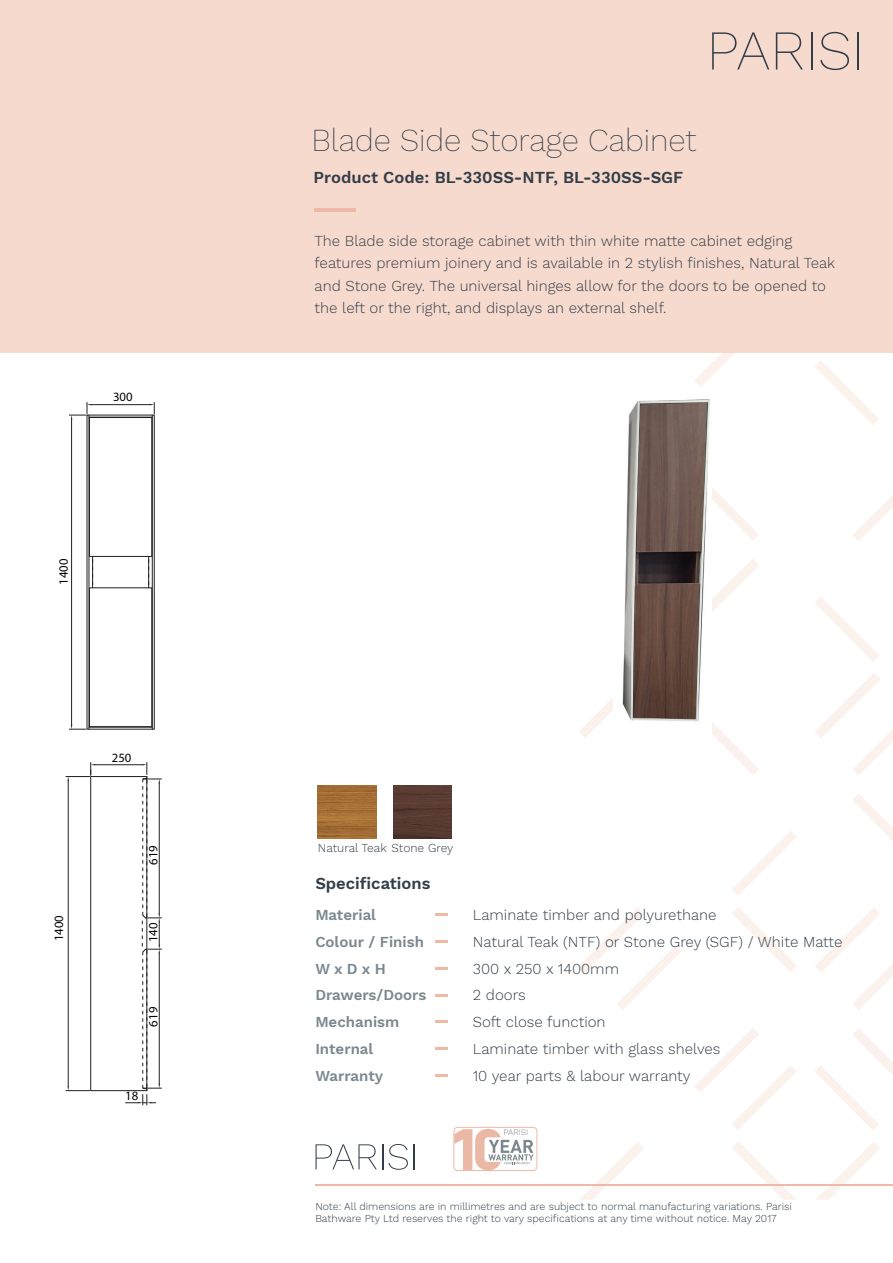
<style>
.page{position:relative;width:893px;height:1263px;background:#fff}
.page>*{position:absolute;margin:0;border:0;box-sizing:border-box;transform-origin:0 0}
.t1{font:200 31.5px "Work Sans";color:#323d48}
.t2{font:600 16.5px "Work Sans";color:#323d48}
.t3{font:300 15px/22.5px "Work Sans";color:#323d48}
.t4{font:600 15px "Work Sans";color:#7c888f}
.t5{font:12.75px "Myriad Pro";color:#040503}
.t6{font:300 12px "Work Sans";color:#323d48}
.t7{font:300 10.5px/12.6px "Work Sans";color:#323d48}
.t8{font:300 8.4px "Work Sans";color:#7c868d}
</style>
<div class="page">
<svg style="left:732px;top:831px;width:64px;height:64px"></svg>
<svg style="left:815px;top:673px;width:78px;height:102px"></svg>
<svg style="left:711px;top:722px;width:48px;height:53px"></svg>
<svg style="left:853px;top:794px;width:40px;height:47px"></svg>
<svg style="left:712px;top:559px;width:47px;height:53px"></svg>
<svg style="left:853px;top:495px;width:40px;height:46px"></svg>
<svg style="left:712px;top:488px;width:47px;height:52px"></svg>
<svg style="left:815px;top:597px;width:64px;height:64px"></svg>
<svg style="left:694px;top:353px;width:40px;height:34px"></svg>
<svg style="left:815px;top:360px;width:64px;height:65px"></svg>
<svg style="left:816px;top:1142px;width:64px;height:57px"></svg>
<svg style="left:732px;top:1142px;width:64px;height:57px"></svg>
<svg style="left:694px;top:1028px;width:103px;height:102px"></svg>
<svg style="left:815px;top:908px;width:78px;height:102px"></svg>
<svg style="left:732px;top:907px;width:65px;height:65px"></svg>
<svg style="left:815px;top:1028px;width:78px;height:102px"></svg>
<svg style="left:579px;top:698px;width:34px;height:40px"></svg>
<svg style="left:579px;top:1142px;width:65px;height:57px"></svg>
<svg style="left:579px;top:908px;width:102px;height:102px"></svg>
<div style="left:0;top:0;width:893px;height:353px;background:#f7dace"></div>
<svg style="left:435px;top:914px;width:13px;height:2px"></svg>
<svg style="left:435px;top:940px;width:13px;height:3px"></svg>
<svg style="left:435px;top:967px;width:13px;height:2px"></svg>
<svg style="left:435px;top:994px;width:13px;height:2px"></svg>
<svg style="left:435px;top:1021px;width:13px;height:2px"></svg>
<svg style="left:435px;top:1048px;width:13px;height:2px"></svg>
<svg style="left:435px;top:1074px;width:13px;height:2px"></svg>
<hr style="left:315px;top:1184px;width:578px;height:1px;background:#eeb9a6">
<svg style="left:316px;top:1144px;width:92px;height:26px"></svg>
<svg style="left:414px;top:1144px;width:1px;height:25px"></svg>
<hr style="left:314px;top:208px;width:42px;height:4px;background:#eeb9a6">
<svg style="left:712px;top:32px;width:57px;height:38px"></svg>
<svg style="left:776px;top:32px;width:27px;height:38px"></svg>
<hr style="left:811px;top:32px;width:1px;height:38px;background:#323d48">
<svg style="left:820px;top:32px;width:29px;height:38px"></svg>
<hr style="left:857px;top:32px;width:2px;height:38px;background:#323d48">
<svg style="left:453px;top:1127px;width:84px;height:44px"></svg>
<img style="left:318px;top:785px;width:58px;height:53px">
<img style="left:393px;top:785px;width:58px;height:53px">
<img style="left:622px;top:399px;width:88px;height:323px">
<hr style="left:91px;top:404px;width:59px;height:1px;background:#231f20">
<hr style="left:152px;top:415px;width:1px;height:314px;background:#231f20">
<hr style="left:89px;top:415px;width:1px;height:314px;background:#231f20">
<div style="left:87px;top:415px;width:68px;height:314px;border:1px solid #231f20"></div>
<svg style="left:150px;top:402px;width:5px;height:12px"></svg>
<hr style="left:71px;top:420px;width:1px;height:305px;background:#231f20">
<svg style="left:69px;top:402px;width:22px;height:18px"></svg>
<svg style="left:69px;top:725px;width:17px;height:5px"></svg>
<div style="left:89px;top:587px;width:63px;height:140px;border:1px solid #231f20"></div>
<div style="left:89px;top:417px;width:63px;height:140px;border:1px solid #231f20"></div>
<hr style="left:89px;top:727px;width:63px;height:1px;background:#231f20">
<hr style="left:89px;top:417px;width:63px;height:1px;background:#231f20">
<hr style="left:92px;top:556px;width:1px;height:32px;background:#231f20">
<hr style="left:148px;top:556px;width:1px;height:32px;background:#231f20">
<div style="left:90px;top:776px;width:57px;height:315px;border:1px solid #231f20"></div>
<hr style="left:95px;top:764px;width:47px;height:1px;background:#231f20">
<hr style="left:68px;top:781px;width:1px;height:305px;background:#231f20">
<svg style="left:66px;top:1086px;width:24px;height:5px"></svg>
<svg style="left:126px;top:762px;width:35px;height:343px"></svg>
<svg style="left:66px;top:762px;width:29px;height:19px"></svg>
<p class="t5" style="left:113px;top:389px;width:21px">300</p>
<p class="t5" style="left:56px;top:585px;width:28px;rotate:-90deg">1400</p>
<p class="t5" style="left:112px;top:749px;width:21px">250</p>
<p class="t5" style="left:145px;top:865px;width:21px;rotate:-90deg">619</p>
<p class="t5" style="left:51px;top:941px;width:28px;rotate:-90deg">1400</p>
<p class="t5" style="left:145px;top:942px;width:21px;rotate:-90deg">140</p>
<p class="t5" style="left:145px;top:1026px;width:21px;rotate:-90deg">619</p>
<p class="t5" style="left:125px;top:1088px;width:15px">18</p>
<h1 class="t1" style="left:311px;top:121px;width:386px">Blade Side Storage Cabinet</h1>
<p class="t2" style="left:314px;top:168px;width:371px">Product Code: BL-330SS-NTF, BL-330SS-SGF</p>
<p class="t3" style="left:315px;top:230px;width:522px">The Blade side storage cabinet with thin white matte cabinet edging features premium joinery and is available in 2 stylish finishes, Natural Teak and Stone Grey. The universal hinges allow for the doors to be opened to the left or the right, and displays an external shelf.</p>
<p class="t6" style="left:318px;top:841px;width:137px">Natural Teak Stone Grey</p>
<p class="t2" style="left:315px;top:874px;width:117px">Specifications</p>
<p class="t4" style="left:315px;top:906px;width:62px">Material</p>
<p class="t3" style="left:473px;top:904px;width:245px">Laminate timber and polyurethane</p>
<p class="t4" style="left:315px;top:933px;width:110px">Colour / Finish</p>
<p class="t3" style="left:473px;top:931px;width:371px">Natural Teak (NTF) or Stone Grey (SGF) / White Matte</p>
<p class="t4" style="left:315px;top:960px;width:72px">W x D x H</p>
<p class="t3" style="left:473px;top:958px;width:148px">300 x 250 x 1400mm</p>
<p class="t4" style="left:315px;top:986px;width:113px">Drawers/Doors</p>
<p class="t3" style="left:473px;top:985px;width:54px">2 doors</p>
<p class="t4" style="left:315px;top:1013px;width:86px">Mechanism</p>
<p class="t3" style="left:473px;top:1011px;width:134px">Soft close function</p>
<p class="t4" style="left:315px;top:1040px;width:60px">Internal</p>
<p class="t3" style="left:473px;top:1038px;width:249px">Laminate timber with glass shelves</p>
<p class="t4" style="left:315px;top:1067px;width:69px">Warranty</p>
<p class="t3" style="left:473px;top:1065px;width:219px">10 year parts &amp; labour warranty</p>
<p class="t8" style="left:503px;top:1127px;width:26px">PARISI</p>
<p class="t7" style="left:315px;top:1200px;width:478px">Note: All dimensions are in millimetres and are subject to normal manufacturing variations. Parisi<br>Bathware Pty Ltd reserves the right to vary specifications at any time without notice. May 2017</p>
</div>
